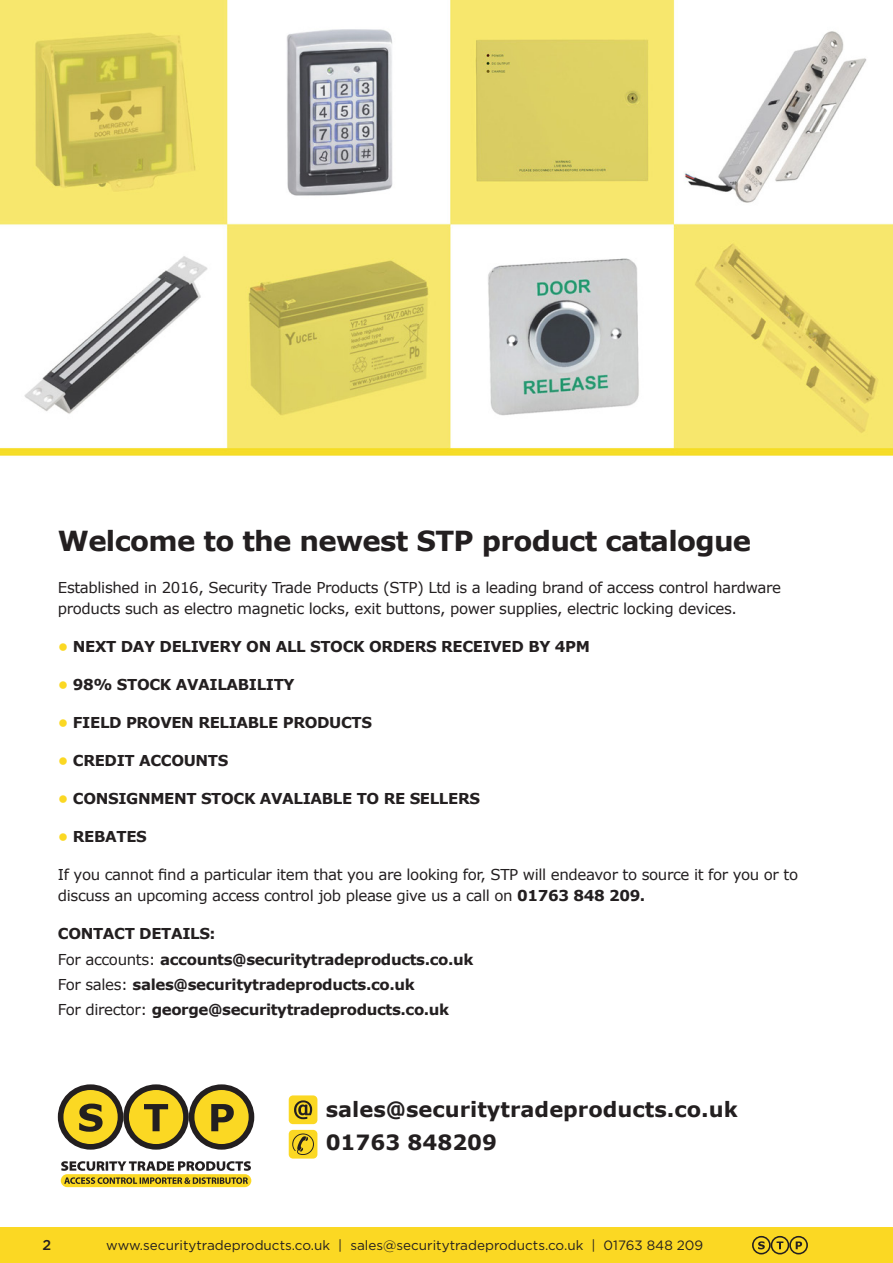
<style>
.page{position:relative;width:893px;height:1263px;background:#fff}
.page>*{position:absolute;margin:0;border:0;box-sizing:border-box;transform-origin:0 0}
.t1{font:700 27.6px "Verdana";letter-spacing:-.025em;color:#231f20}
.t2{font:700 21px "Verdana";color:#231f20}
.t3{font:15px/21px "Verdana";letter-spacing:-.025em;color:#231f20}
.t4{font:700 15px "Verdana";letter-spacing:-.025em;color:#231f20}
.t5{font:500 14.25px "Gotham";color:#231f20}
.t6{font:13.5px "Gotham";color:#231f20}
.s1{color:#fbd823}
.s2{font-weight:700}
.s3{font-weight:400}
</style>
<div class="page">
<div style="left:0;top:1227px;width:893px;height:36px;background:#fbd823"></div>
<svg style="left:752px;top:1236px;width:56px;height:18px"></svg>
<div style="left:289px;top:1095px;width:28px;height:29px;background:#fbd823;border-radius:4px"></div>
<svg style="left:294px;top:1100px;width:18px;height:19px"></svg>
<div style="left:289px;top:1130px;width:28px;height:28px;background:#fbd823;border-radius:4px"></div>
<svg style="left:292px;top:1133px;width:22px;height:22px"></svg>
<img style="left:0;top:0;width:893px;height:456px">
<div style="left:61px;top:1174px;width:190px;height:13px;background:#fbd823;border-radius:6px"></div>
<svg style="left:64px;top:1177px;width:184px;height:7px"></svg>
<svg style="left:61px;top:1161px;width:190px;height:10px"></svg>
<svg style="left:58px;top:1084px;width:196px;height:66px"></svg>
<p class="t1" style="left:58px;top:523px;width:695px">Welcome to the newest STP product catalogue</p>
<p class="t3" style="left:58px;top:577px;width:725px">Established in 2016, Security Trade Products (STP) Ltd is a leading brand of access control hardware products such as electro magnetic locks, exit buttons, power supplies, electric locking devices.</p>
<p class="t4" style="left:58px;top:637px;width:534px"><span class="s1">•</span> NEXT DAY DELIVERY ON ALL STOCK ORDERS RECEIVED BY 4PM</p>
<p class="t4" style="left:58px;top:675px;width:238px"><span class="s1">•</span> 98% STOCK AVAILABILITY</p>
<p class="t4" style="left:58px;top:713px;width:316px"><span class="s1">•</span> FIELD PROVEN RELIABLE PRODUCTS</p>
<p class="t4" style="left:58px;top:751px;width:172px"><span class="s1">•</span> CREDIT ACCOUNTS</p>
<p class="t4" style="left:58px;top:789px;width:424px"><span class="s1">•</span> CONSIGNMENT STOCK AVALIABLE TO RE SELLERS</p>
<p class="t4" style="left:58px;top:827px;width:90px"><span class="s1">•</span> REBATES</p>
<p class="t3" style="left:58px;top:864px;width:742px">If you cannot find a particular item that you are looking for, STP will endeavor to source it for you or to discuss an upcoming access control job please give us a call on <span class="s2">01763 848 209.</span></p>
<p class="t4" style="left:58px;top:924px;width:159px">CONTACT DETAILS:</p>
<p class="t4" style="left:58px;top:949px;width:417px"><span class="s3">For accounts:</span> accounts@securitytradeproducts.co.uk</p>
<p class="t4" style="left:58px;top:974px;width:358px"><span class="s3">For sales:</span> sales@securitytradeproducts.co.uk</p>
<p class="t4" style="left:58px;top:1000px;width:393px"><span class="s3">For director:</span> george@securitytradeproducts.co.uk</p>
<p class="t2" style="left:326px;top:1096px;width:414px">sales@securitytradeproducts.co.uk</p>
<p class="t2" style="left:326px;top:1129px;width:173px">01763 848209</p>
<p class="t5" style="left:43px;top:1236px;width:10px">2</p>
<p class="t6" style="left:106px;top:1236px;width:599px">www.securitytradeproducts.co.uk | sales@securitytradeproducts.co.uk | 01763 848 209</p>
</div>
